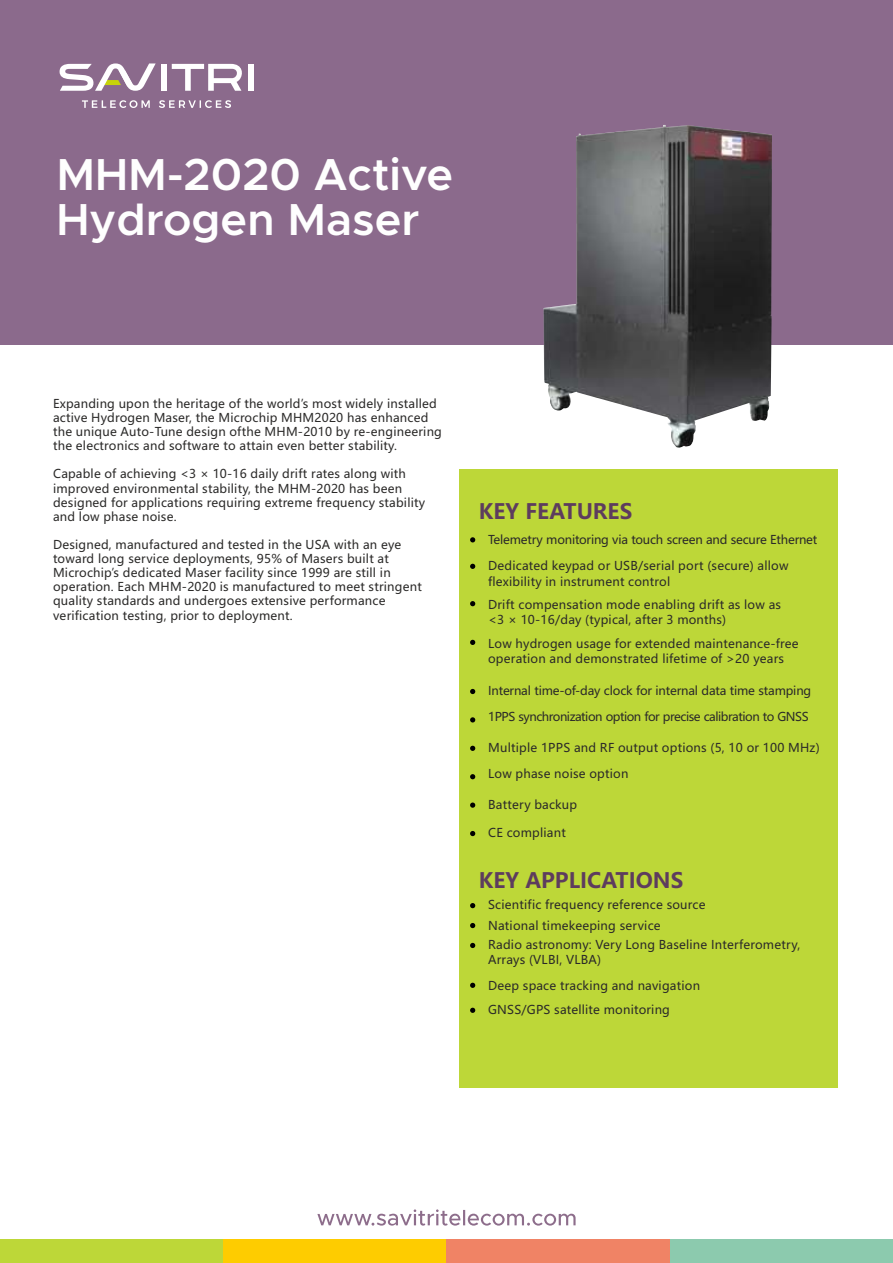
<style>
.page{position:relative;width:893px;height:1263px;background:#fff}
.page>*{position:absolute;margin:0;border:0;box-sizing:border-box;transform-origin:0 0}
.t1{font:600 45px/45px "Metropolis";color:#fefefe}
.t2{font:700 21px "Microsoft Ya Hei UI";color:#5d3c5e}
.t3{font:12px/14.1px "Microsoft Ya Hei UI";letter-spacing:.015em;color:#2b2a29}
.t4{font:12px/25.8px "Microsoft Ya Hei UI";letter-spacing:-.04em;color:#2b2a29}
.t5{font:12px/26px "Microsoft Ya Hei UI";letter-spacing:-.015em;color:#2b2a29}
</style>
<div class="page">
<div style="left:670px;top:1239px;width:223px;height:24px;background:#8ccaae"></div>
<div style="left:223px;top:1239px;width:223px;height:24px;background:#fecc00"></div>
<div style="left:446px;top:1239px;width:224px;height:24px;background:#f08365"></div>
<div style="left:0;top:1239px;width:223px;height:24px;background:#bdd738"></div>
<svg style="left:317px;top:1209px;width:259px;height:16px"></svg>
<div style="left:0;top:0;width:893px;height:344px;background:#8b6a8c"></div>
<svg style="left:60px;top:63px;width:96px;height:28px"></svg>
<div style="left:161px;top:64px;width:5px;height:27px;background:#fff"></div>
<svg style="left:172px;top:64px;width:70px;height:27px"></svg>
<div style="left:248px;top:64px;width:5px;height:27px;background:#fff"></div>
<svg style="left:82px;top:100px;width:149px;height:8px"></svg>
<div style="left:459px;top:469px;width:378px;height:618px;background:#bdd738"></div>
<svg style="left:470px;top:537px;width:5px;height:5px"></svg>
<svg style="left:470px;top:903px;width:5px;height:5px"></svg>
<svg style="left:470px;top:983px;width:5px;height:5px"></svg>
<svg style="left:470px;top:1008px;width:5px;height:5px"></svg>
<svg style="left:470px;top:943px;width:5px;height:5px"></svg>
<svg style="left:470px;top:923px;width:5px;height:5px"></svg>
<svg style="left:470px;top:564px;width:5px;height:5px"></svg>
<svg style="left:470px;top:601px;width:5px;height:5px"></svg>
<svg style="left:470px;top:640px;width:5px;height:5px"></svg>
<svg style="left:470px;top:689px;width:5px;height:5px"></svg>
<svg style="left:470px;top:717px;width:5px;height:5px"></svg>
<svg style="left:470px;top:746px;width:5px;height:5px"></svg>
<svg style="left:470px;top:774px;width:5px;height:5px"></svg>
<svg style="left:470px;top:802px;width:5px;height:6px"></svg>
<svg style="left:470px;top:831px;width:5px;height:5px"></svg>
<img style="left:543px;top:125px;width:229px;height:323px">
<h1 class="t1" style="left:56px;top:155px;width:398px">MHM-2020 Active<br>Hydrogen Maser</h1>
<p class="t3" style="left:53px;top:397px;width:390px">Expanding upon the heritage of the world’s most widely installed active Hydrogen Maser, the Microchip MHM2020 has enhanced the unique Auto-Tune design ofthe MHM-2010 by re-engineering the electronics and software to attain even better stability.</p>
<p class="t3" style="left:53px;top:468px;width:374px">Capable of achieving &lt;3 × 10-16 daily drift rates along with improved environmental stability, the MHM-2020 has been designed for applications requiring extreme frequency stability and low phase noise.</p>
<p class="t3" style="left:53px;top:539px;width:370px">Designed, manufactured and tested in the USA with an eye toward long service deployments, 95% of Masers built at Microchip’s dedicated Maser facility since 1999 are still in operation. Each MHM-2020 is manufactured to meet stringent quality standards and undergoes extensive performance verification testing, prior to deployment.</p>
<h2 class="t2" style="left:479px;top:502px;width:155px">KEY FEATURES</h2>
<p class="t5" style="left:488px;top:528px;width:331px">Telemetry monitoring via touch screen and secure Ethernet<br>Dedicated keypad or USB/serial port (secure) allow</p>
<p class="t3" style="left:488px;top:571px;width:294px;line-height:23.2px">flexibility in instrument control<br>Drift compensation mode enabling drift as low as</p>
<p class="t3" style="left:488px;top:609px;width:312px;line-height:23.9px">&lt;3 × 10-16/day (typical, after 3 months)<br>Low hydrogen usage for extended maintenance-free</p>
<p class="t3" style="left:488px;top:653px;width:297px">operation and demonstrated lifetime of &gt;20 years</p>
<p class="t4" style="left:488px;top:678px;width:325px">Internal time-of-day clock for internal data time stamping<br>1PPS synchronization option for precise calibration to GNSS</p>
<p class="t3" style="left:488px;top:735px;width:333px;line-height:26.2px">Multiple 1PPS and RF output options (5, 10 or 100 MHz)<br>Low phase noise option</p>
<p class="t3" style="left:488px;top:799px;width:91px">Battery backup</p>
<p class="t3" style="left:488px;top:826px;width:79px">CE compliant</p>
<h2 class="t2" style="left:479px;top:870px;width:206px">KEY APPLICATIONS</h2>
<p class="t3" style="left:488px;top:895px;width:219px;line-height:20.7px">Scientific frequency reference source<br>National timekeeping service</p>
<p class="t3" style="left:488px;top:938px;width:314px;line-height:15.3px">Radio astronomy: Very Long Baseline Interferometry,<br>Arrays (VLBI, VLBA)</p>
<p class="t3" style="left:488px;top:975px;width:213px;line-height:23.7px">Deep space tracking and navigation<br>GNSS/GPS satellite monitoring</p>
</div>
